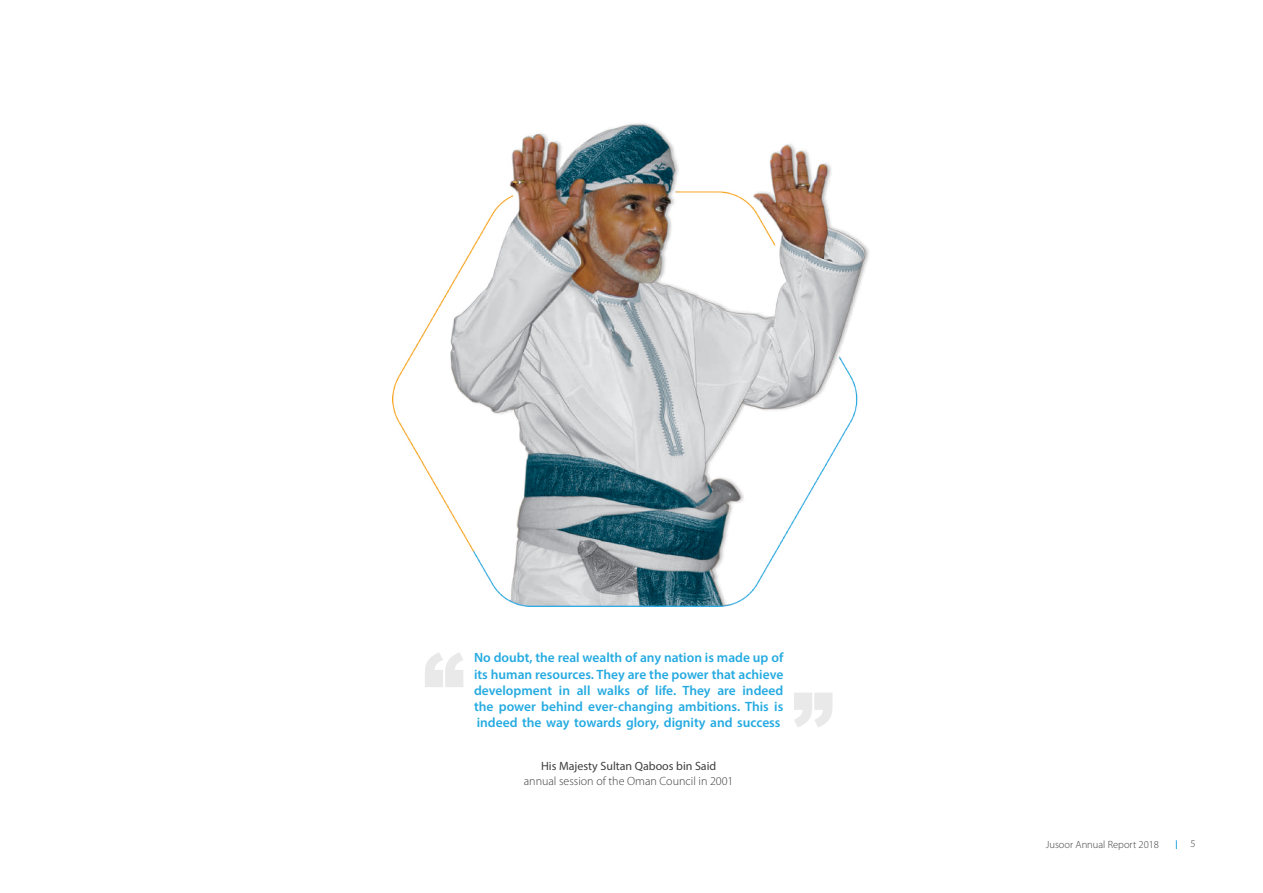
<style>
.page{position:relative;width:1263px;height:893px;background:#fff}
.page>*{position:absolute;margin:0;border:0;box-sizing:border-box;transform-origin:0 0}
.t1{font:600 13.5px/16.2px "Myriad Pro";color:#24aae1;text-align:right}
.t2{font:300 12px "Myriad Pro";color:#3e3e3f}
.t3{font:12px "Myriad Pro";color:#3e3e3f}
.t4{font:300 10.5px "Myriad Pro";color:#3e3e3f}
</style>
<div class="page">
<img style="left:392px;top:123px;width:477px;height:483px">
<svg style="left:794px;top:693px;width:38px;height:34px"></svg>
<svg style="left:425px;top:652px;width:38px;height:35px"></svg>
<p class="t1" style="left:474px;top:649px;width:311px">No doubt, the real wealth of any nation is made up of its human resources. They are the power that achieve indeed</p>
<p class="t1" style="left:637px;top:682px;width:13px">of</p>
<p class="t1" style="left:655px;top:682px;width:23px">life.</p>
<p class="t1" style="left:474px;top:682px;width:311px;text-align:left">development<br>the power behind ever-changing ambitions. This is indeed the way towards glory, dignity and success</p>
<p class="t3" style="left:541px;top:759px;width:177px">His Majesty Sultan Qaboos bin Said</p>
<p class="t2" style="left:524px;top:774px;width:211px">annual session of the Oman Council in 2001</p>
<p class="t1" style="left:577px;top:682px;width:15px">all</p>
<p class="t1" style="left:597px;top:682px;width:34px">walks</p>
<p class="t1" style="left:682px;top:682px;width:30px">They</p>
<p class="t1" style="left:559px;top:682px;width:13px">in</p>
<p class="t1" style="left:717px;top:682px;width:20px">are</p>
<p class="t4" style="left:1046px;top:839px;width:115px">Jusoor Annual Report 2018</p>
<p class="t4" style="left:1190px;top:838px;width:7px">5</p>
</div>
